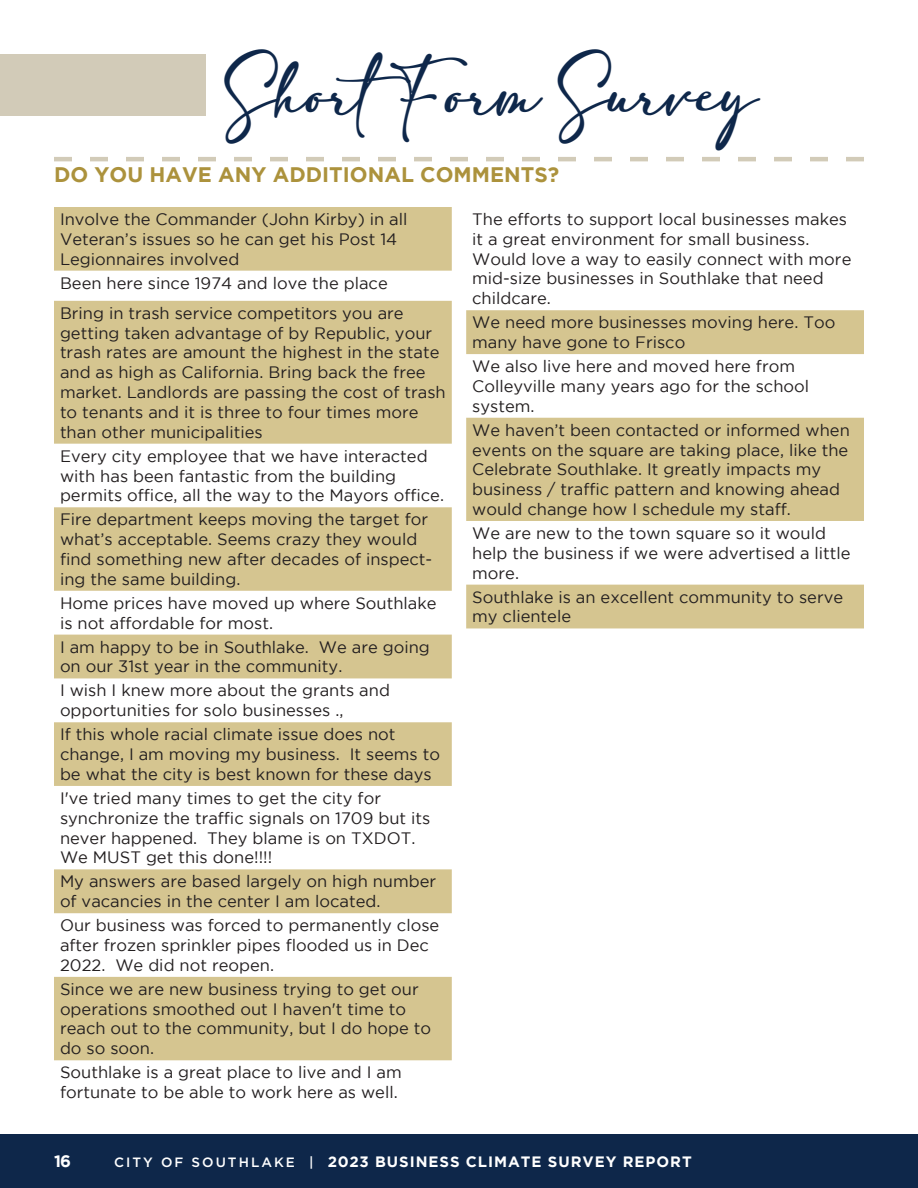
<style>
.page{position:relative;width:918px;height:1188px;background:#fff}
.page>*{position:absolute;margin:0;border:0;box-sizing:border-box;transform-origin:0 0}
.t1{font:48px "corona";color:#0e274a}
.t2{font:700 21px "Gotham";color:#ac923c}
.t3{font:16.5px/19.8px "Gotham";color:#231f20}
.t4{font:700 16.5px "Gotham";color:#fff}
.t5{font:700 15px "Gotham";letter-spacing:.065em;color:#fff}
.s1{font-family:"Gotham HTF";font-weight:500;font-size:13.5px}
</style>
<div class="page">
<div style="left:0;top:1134px;width:918px;height:54px;background:#0e274a"></div>
<div style="left:0;top:54px;width:205px;height:61px;background:#d2cbb8"></div>
<svg style="left:54px;top:157px;width:810px;height:4px"></svg>
<svg style="left:54px;top:207px;width:398px;height:853px;fill:#d5c590"></svg>
<svg style="left:466px;top:310px;width:398px;height:318px;fill:#d5c590"></svg>
<p class="t1" style="left:225px;top:69px;width:535px">ShortForm Survey</p>
<p class="t2" style="left:54px;top:163px;width:507px">DO YOU HAVE ANY ADDITIONAL COMMENTS?</p>
<p class="t3" style="left:60px;top:209px;width:349px">Involve the Commander (John Kirby) in all<br>Veteran’s issues so he can get his Post 14<br>Legionnaires involved</p>
<p class="t3" style="left:60px;top:273px;width:329px">Been here since 1974 and love the place</p>
<p class="t3" style="left:60px;top:303px;width:387px">Bring in trash service competitors you are getting taken advantage of by Republic, your trash rates are amount the highest in the state and as high as California. Bring back the free market. Landlords are passing the cost of trash to tenants and it is three to four times more than other municipalities</p>
<p class="t3" style="left:60px;top:446px;width:386px">Every city employee that we have interacted with has been fantastic from the building permits office, all the way to the Mayors office.</p>
<p class="t3" style="left:60px;top:509px;width:374px">Fire department keeps moving the target for what’s acceptable. Seems crazy they would find something new after decades of inspect&shy;ing the same building.</p>
<p class="t3" style="left:60px;top:593px;width:378px">Home prices have moved up where Southlake is not affordable for most.</p>
<p class="t3" style="left:60px;top:637px;width:371px">I am happy to be in Southlake. We are going on our 31st year in the community.</p>
<p class="t3" style="left:60px;top:680px;width:331px">I wish I knew more about the grants and opportunities for solo businesses .,</p>
<p class="t3" style="left:60px;top:724px;width:382px">If this whole racial climate issue does not change, I am moving my business. It seems to be what the city is best known for these days</p>
<p class="t3" style="left:60px;top:788px;width:372px">I've tried many times to get the city for synchronize the traffic signals on 1709 but its never happened. They blame is on TXDOT.<br>We MUST get this done!!!!</p>
<p class="t3" style="left:60px;top:871px;width:378px">My answers are based largely on high number of vacancies in the center I am located.</p>
<p class="t3" style="left:60px;top:915px;width:381px">Our business was forced to permanently close after frozen sprinkler pipes flooded us in Dec<br>2022. We did not reopen.</p>
<p class="t3" style="left:60px;top:979px;width:373px">Since we are new business trying to get our operations smoothed out I haven't time to reach out to the community, but I do hope to do so soon.</p>
<p class="t3" style="left:60px;top:1062px;width:343px">Southlake is a great place to live and I am fortunate to be able to work here as well.</p>
<p class="t3" style="left:472px;top:209px;width:381px">The efforts to support local businesses makes it a great environment for small business.<br>Would love a way to easily connect with more mid-size businesses in Southlake that need childcare.</p>
<p class="t3" style="left:472px;top:312px;width:365px">We need more businesses moving here. Too many have gone to Frisco</p>
<p class="t3" style="left:472px;top:356px;width:338px">We also live here and moved here from<br>Colleyville many years ago for the school system.</p>
<p class="t3" style="left:472px;top:420px;width:379px">We haven’t been contacted or informed when events on the square are taking place, like the Celebrate Southlake. It greatly impacts my business / traffic pattern and knowing ahead would change how I schedule my staff.</p>
<p class="t3" style="left:472px;top:523px;width:380px">We are new to the town square so it would help the business if we were advertised a little more.</p>
<p class="t3" style="left:472px;top:587px;width:372px">Southlake is an excellent community to serve my clientele</p>
<p class="t4" style="left:54px;top:1152px;width:19px">16</p>
<p class="t5" style="left:114px;top:1153px;width:579px"><span class="s1">CITY OF SOUTHLAKE |</span> 2023 BUSINESS CLIMATE SURVEY REPORT</p>
</div>
